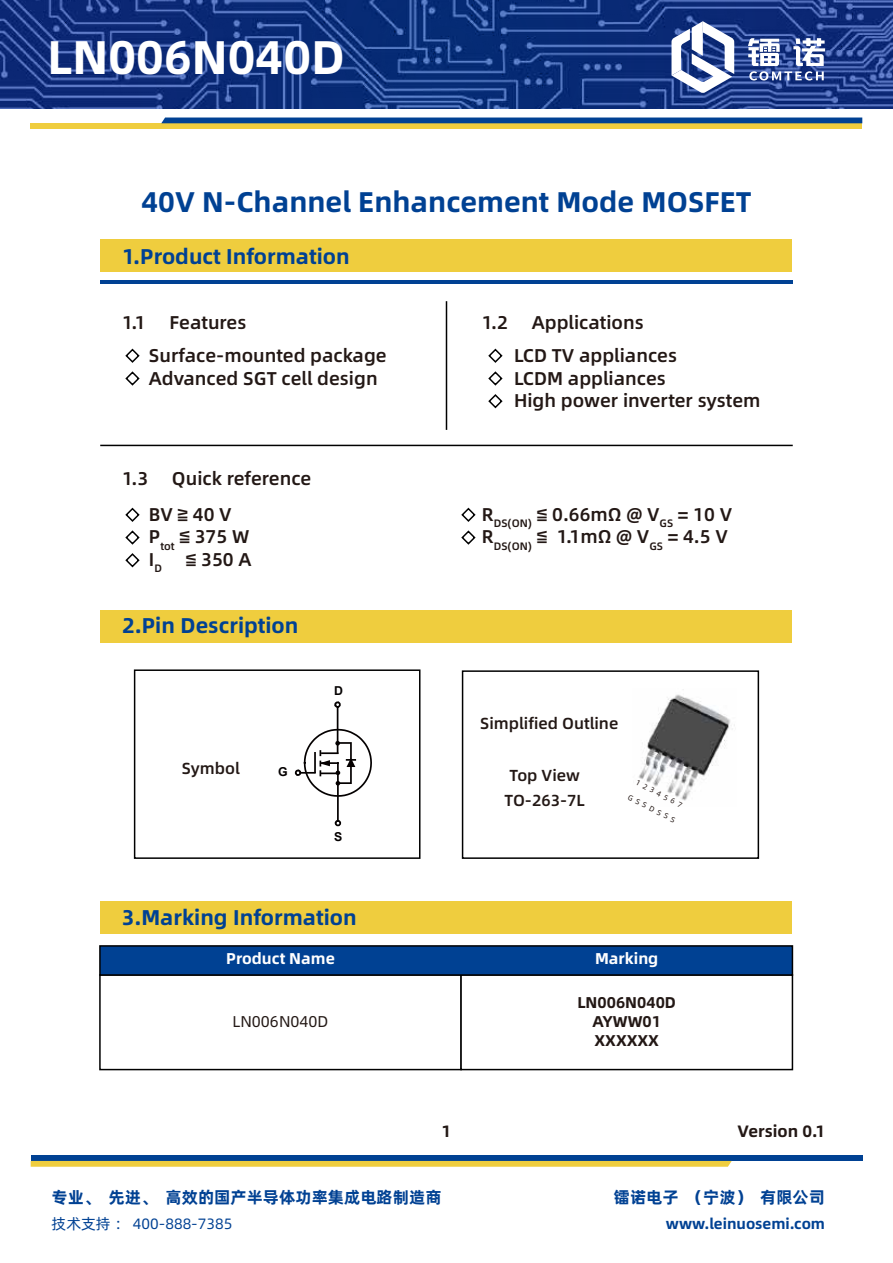
<style>
.page{position:relative;width:893px;height:1263px;background:#fff}
.page>*{position:absolute;margin:0;border:0;box-sizing:border-box;transform-origin:0 0}
.t1{font:47.25px "Alibaba Pu Hui Ti B";color:#fff}
.t2{font:28.5px "Alibaba Pu Hui Ti B";color:#004193}
.t3{font:21.3px "Alibaba Pu Hui Ti B";color:#004193}
.t4{font:18.6px/22.2px "Alibaba Pu Hui Ti M";color:#231815}
.t5{font:16.5px "Alibaba Pu Hui Ti B";color:#004193}
.t6{font:16.5px "Alibaba Pu Hui Ti B";color:#231815}
.t7{font:16.05px/25.3px "Alibaba Pu Hui Ti M";color:#231815;text-align:center}
.t8{font:15.6px/18.8px "Alibaba Pu Hui Ti B";color:#231815;text-align:center}
.t9{font:15.6px "Alibaba Pu Hui Ti B";color:#fff}
.t10{font:15.6px "Alibaba Pu Hui Ti R";color:#231815}
.t11{font:15px "Alibaba Pu Hui Ti B";color:#004193}
.t12{font:15px "Alibaba Pu Hui Ti R";color:#004193}
.t13{font:700 12.3px "Arial";color:#040000}
.t14{font:7.5px "Alibaba Pu Hui Ti R";color:#231815}
</style>
<div class="page">
<div style="left:100px;top:239px;width:692px;height:33px;background:#efcd3e"></div>
<hr style="left:100px;top:281px;width:693px;height:3px;background:#004193">
<hr style="left:100px;top:445px;width:693px;height:1px;background:#000">
<hr style="left:446px;top:301px;width:1px;height:129px;background:#000">
<svg style="left:125px;top:348px;width:15px;height:15px"></svg>
<svg style="left:125px;top:371px;width:15px;height:15px"></svg>
<svg style="left:488px;top:348px;width:15px;height:15px"></svg>
<svg style="left:488px;top:371px;width:15px;height:15px"></svg>
<svg style="left:488px;top:394px;width:15px;height:15px"></svg>
<svg style="left:125px;top:507px;width:15px;height:15px"></svg>
<svg style="left:125px;top:530px;width:15px;height:15px"></svg>
<svg style="left:125px;top:553px;width:15px;height:15px"></svg>
<svg style="left:461px;top:507px;width:15px;height:15px"></svg>
<svg style="left:461px;top:530px;width:15px;height:15px"></svg>
<div style="left:100px;top:610px;width:692px;height:32px;background:#efcd3e"></div>
<div style="left:31px;top:1155px;width:831px;height:6px;background:#004193"></div>
<svg style="left:31px;top:1161px;width:701px;height:6px"></svg>
<svg style="left:334px;top:820px;width:8px;height:7px"></svg>
<svg style="left:334px;top:701px;width:7px;height:8px"></svg>
<hr style="left:337px;top:707px;width:1px;height:46px;background:#040000">
<hr style="left:337px;top:773px;width:2px;height:48px;background:#040000">
<svg style="left:294px;top:728px;width:78px;height:70px"></svg>
<div style="left:134px;top:669px;width:286px;height:190px;border:2px solid #000"></div>
<div style="left:462px;top:670px;width:297px;height:189px;background:#fff;border:2px solid #000"></div>
<img style="left:638px;top:689px;width:97px;height:112px">
<div style="left:100px;top:901px;width:692px;height:33px;background:#efcd3e"></div>
<div style="left:99px;top:974px;width:363px;height:96px;background:#fff;border:2px solid #000"></div>
<div style="left:460px;top:974px;width:333px;height:96px;background:#fff;border:2px solid #000"></div>
<div style="left:99px;top:945px;width:694px;height:31px;background:#004193;border:2px solid #000"></div>
<svg style="left:0;top:0;width:893px;height:108px"></svg>
<div style="left:31px;top:123px;width:831px;height:6px;background:#efcd3e"></div>
<div style="left:161px;top:118px;width:701px;height:5px;background:#004193"></div>
<svg style="left:671px;top:21px;width:63px;height:72px"></svg>
<svg style="left:748px;top:38px;width:77px;height:43px"></svg>
<h1 class="t1" style="left:48px;top:20px;width:299px">LN006N040D</h1>
<h2 class="t2" style="left:141px;top:179px;width:612px">40V N-Channel Enhancement Mode MOSFET</h2>
<p class="t3" style="left:122px;top:239px;width:229px">1.Product Information</p>
<p class="t4" style="left:122px;top:310px;width:25px">1.1</p>
<p class="t4" style="left:169px;top:310px;width:79px">Features</p>
<p class="t4" style="left:149px;top:344px;width:239px">Surface-mounted package<br>Advanced SGT cell design</p>
<p class="t4" style="left:122px;top:466px;width:28px">1.3</p>
<p class="t4" style="left:172px;top:466px;width:141px">Quick reference</p>
<p class="t4" style="left:149px;top:502px;width:102px">BV ≧ 40 V<br>P<sub>tot</sub> ≦ 375 W<br>I<sub>D</sub></p>
<p class="t4" style="left:186px;top:547px;width:67px">≦ 350 A</p>
<p class="t3" style="left:122px;top:609px;width:178px">2.Pin Description</p>
<p class="t7" style="left:182px;top:755px;width:60px">Symbol</p>
<p class="t13" style="left:278px;top:763px;width:11px">G</p>
<p class="t13" style="left:334px;top:682px;width:10px">D</p>
<p class="t13" style="left:334px;top:828px;width:10px">S</p>
<p class="t4" style="left:482px;top:310px;width:28px">1.2</p>
<p class="t4" style="left:532px;top:310px;width:113px">Applications</p>
<p class="t4" style="left:514px;top:344px;width:248px">LCD TV appliances<br>LCDM appliances<br>High power inverter system</p>
<p class="t4" style="left:482px;top:502px;width:252px">R<sub>DS(ON)</sub> ≦ 0.66mΩ @ V<sub>GS</sub> = 10 V<br>R<sub>DS(ON)</sub> ≦ 1.1mΩ @ V<sub>GS</sub> = 4.5 V</p>
<p class="t7" style="left:480px;top:709px;width:140px">Simplified Outline</p>
<p class="t7" style="left:505px;top:762px;width:82px">Top View<br>TO-263-7L</p>
<p class="t14" style="left:639px;top:777px;width:52px;rotate:27deg">1234567</p>
<p class="t14" style="left:631px;top:791px;width:54px;rotate:27deg">GSSDSSS</p>
<p class="t3" style="left:122px;top:900px;width:236px">3.Marking Information</p>
<p class="t9" style="left:226px;top:946px;width:110px">Product Name</p>
<p class="t9" style="left:595px;top:946px;width:65px">Marking</p>
<p class="t10" style="left:232px;top:1009px;width:98px">LN006N040D</p>
<p class="t8" style="left:577px;top:992px;width:100px">LN006N040D<br>AYWW01<br>XXXXXX</p>
<p class="t6" style="left:442px;top:1118px;width:11px">1</p>
<p class="t6" style="left:737px;top:1118px;width:89px">Version 0.1</p>
<p class="t5" style="left:52px;top:1184px;width:391px">专业、先进、高效的国产半导体功率集成电路制造商</p>
<p class="t5" style="left:614px;top:1184px;width:213px">镭诺电子（宁波）有限公司</p>
<p class="t12" style="left:52px;top:1213px;width:182px">技术支持： 400-888-7385</p>
<p class="t11" style="left:666px;top:1212px;width:161px">www.leinuosemi.com</p>
</div>
